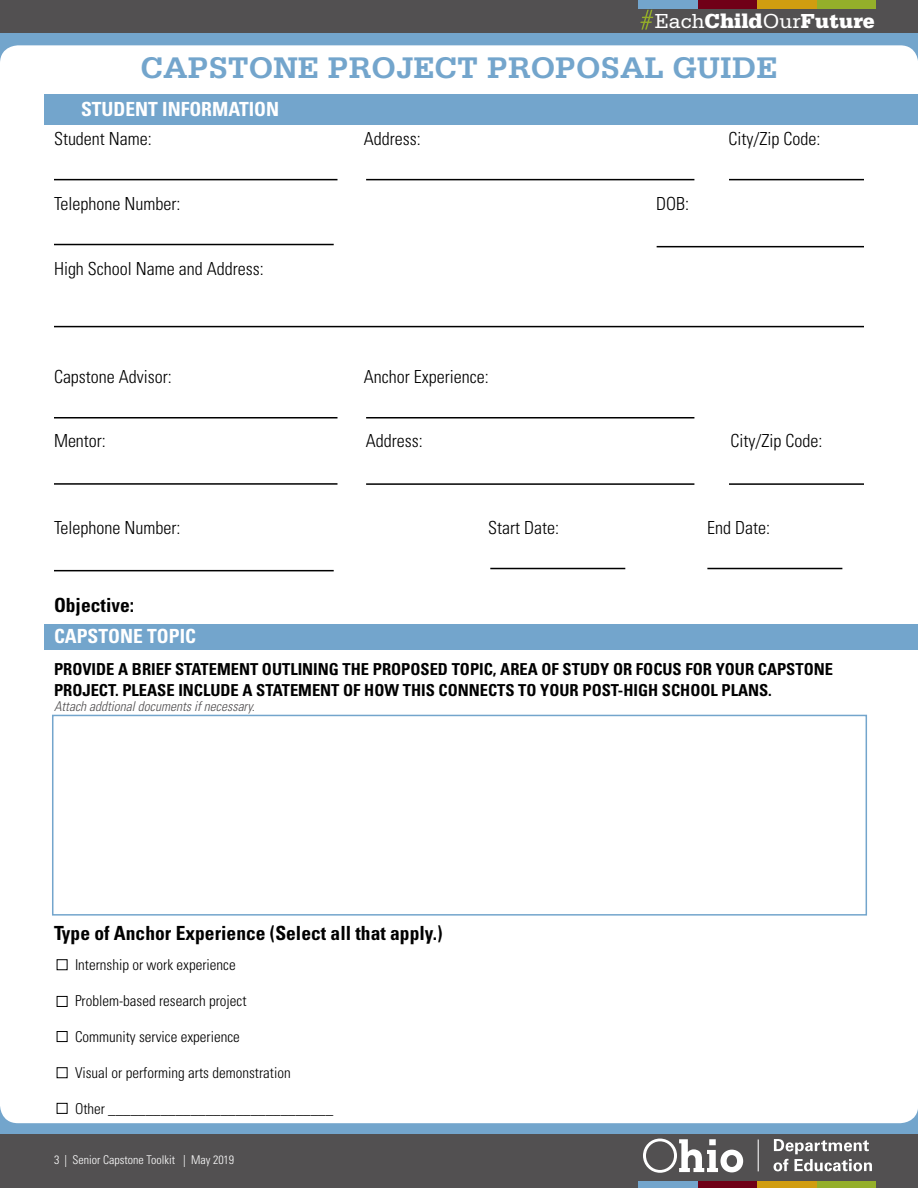
<style>
.page{position:relative;width:918px;height:1188px;background:#fff}
.page>*{position:absolute;margin:0;border:0;box-sizing:border-box;transform-origin:0 0}
.t1{font:700 31.5px "Serifa";color:#73a5cc}
.t2{font:900 21.45px "Serifa Std";color:#fff}
.t3{font:700 condensed 19.5px "Univers LT Std";color:#000}
.t4{font:700 condensed 19.5px "Univers LT Std";color:#fff}
.t5{font:300 condensed 18px "Univers LT Std";color:#000}
.t6{font:700 condensed 16.5px/21.6px "Univers LT Std";color:#000}
.t7{font:300 condensed 15px "Univers LT Std";color:#000}
.t8{font:italic 300 condensed 13.5px "Univers LT Std";color:#525051}
.t9{font:300 condensed 12px "Univers LT Std";color:#fff}
.s1{font-weight:400}
</style>
<div class="page">
<div style="left:0;top:1115px;width:918px;height:73px;background:#525051"></div>
<div style="left:0;top:0;width:918px;height:36px;background:#525051"></div>
<div style="left:0;top:33px;width:918px;height:30px;background:#73a5cc"></div>
<div style="left:0;top:1105px;width:918px;height:29px;background:#73a5cc"></div>
<div style="left:816px;top:0;width:60px;height:8px;background:#94af2a"></div>
<div style="left:757px;top:0;width:59px;height:8px;background:#d19d10"></div>
<div style="left:698px;top:0;width:59px;height:8px;background:#700017"></div>
<div style="left:639px;top:0;width:59px;height:8px;background:#73a5cc"></div>
<svg style="left:640px;top:10px;width:13px;height:20px"></svg>
<div style="left:816px;top:1181px;width:60px;height:7px;background:#94af2a"></div>
<div style="left:757px;top:1181px;width:59px;height:7px;background:#d19d10"></div>
<div style="left:698px;top:1181px;width:59px;height:7px;background:#700017"></div>
<div style="left:639px;top:1181px;width:59px;height:7px;background:#73a5cc"></div>
<svg style="left:643px;top:1139px;width:100px;height:34px"></svg>
<hr style="left:758px;top:1139px;width:1px;height:32px;background:#fff">
<svg style="left:774px;top:1139px;width:98px;height:32px"></svg>
<div style="left:0;top:45px;width:918px;height:1078px;background:#fff;border-radius:18px"></div>
<div style="left:44px;top:94px;width:874px;height:30px;background:#73a5cc"></div>
<div style="left:44px;top:624px;width:874px;height:26px;background:#73a5cc"></div>
<hr style="left:54px;top:179px;width:284px;height:1px;background:#000">
<hr style="left:366px;top:179px;width:328px;height:1px;background:#000">
<hr style="left:729px;top:179px;width:135px;height:1px;background:#000">
<hr style="left:54px;top:417px;width:284px;height:1px;background:#000">
<hr style="left:366px;top:417px;width:328px;height:1px;background:#000">
<hr style="left:54px;top:483px;width:284px;height:2px;background:#000">
<hr style="left:366px;top:483px;width:328px;height:2px;background:#000">
<hr style="left:729px;top:483px;width:135px;height:2px;background:#000">
<hr style="left:54px;top:326px;width:810px;height:1px;background:#000">
<hr style="left:54px;top:244px;width:280px;height:1px;background:#000">
<hr style="left:657px;top:246px;width:207px;height:1px;background:#000">
<hr style="left:54px;top:570px;width:280px;height:1px;background:#000">
<hr style="left:707px;top:568px;width:135px;height:1px;background:#000">
<hr style="left:490px;top:568px;width:135px;height:1px;background:#000">
<div style="left:57px;top:959px;width:11px;height:11px;background:#fff;border:1px solid #000"></div>
<div style="left:57px;top:996px;width:11px;height:11px;background:#fff;border:1px solid #000"></div>
<div style="left:57px;top:1031px;width:11px;height:11px;background:#fff;border:1px solid #000"></div>
<div style="left:57px;top:1067px;width:11px;height:11px;background:#fff;border:1px solid #000"></div>
<div style="left:57px;top:1103px;width:11px;height:11px;background:#fff;border:1px solid #000"></div>
<div style="left:52px;top:715px;width:815px;height:201px;border:2px solid #73a5cc"></div>
<p class="t2" style="left:655px;top:8px;width:222px"><span class="s1">Each</span>Child<span class="s1">Our</span>Future</p>
<h1 class="t1" style="left:140px;top:49px;width:639px">CAPSTONE PROJECT PROPOSAL GUIDE</h1>
<p class="t4" style="left:81px;top:97px;width:200px">STUDENT INFORMATION</p>
<p class="t5" style="left:54px;top:128px;width:99px">Student Name:</p>
<p class="t5" style="left:364px;top:128px;width:58px">Address:</p>
<p class="t5" style="left:728px;top:128px;width:93px">City/Zip Code:</p>
<p class="t5" style="left:54px;top:193px;width:128px">Telephone Number:</p>
<p class="t5" style="left:656px;top:193px;width:35px">DOB:</p>
<p class="t5" style="left:54px;top:257px;width:211px">High School Name and Address:</p>
<p class="t5" style="left:54px;top:365px;width:119px">Capstone Advisor:</p>
<p class="t5" style="left:364px;top:365px;width:126px">Anchor Experience:</p>
<p class="t5" style="left:54px;top:430px;width:53px">Mentor:</p>
<p class="t5" style="left:366px;top:430px;width:58px">Address:</p>
<p class="t5" style="left:730px;top:430px;width:93px">City/Zip Code:</p>
<p class="t5" style="left:54px;top:517px;width:128px">Telephone Number:</p>
<p class="t5" style="left:488px;top:517px;width:72px">Start Date:</p>
<p class="t5" style="left:707px;top:517px;width:64px">End Date:</p>
<p class="t3" style="left:54px;top:593px;width:82px">Objective:</p>
<p class="t4" style="left:54px;top:624px;width:143px">CAPSTONE TOPIC</p>
<p class="t6" style="left:54px;top:658px;width:781px">PROVIDE A BRIEF STATEMENT OUTLINING THE PROPOSED TOPIC, AREA OF STUDY OR FOCUS FOR YOUR CAPSTONE<br>PROJECT. PLEASE INCLUDE A STATEMENT OF HOW THIS CONNECTS TO YOUR POST-HIGH SCHOOL PLANS.</p>
<p class="t8" style="left:54px;top:698px;width:202px">Attach addtional documents if necessary.</p>
<p class="t3" style="left:54px;top:921px;width:390px">Type of Anchor Experience (Select all that apply.)</p>
<p class="t7" style="left:75px;top:956px;width:162px">Internship or work experience</p>
<p class="t7" style="left:75px;top:992px;width:173px">Problem-based research project</p>
<p class="t7" style="left:75px;top:1028px;width:166px">Community service experience</p>
<p class="t7" style="left:75px;top:1064px;width:217px">Visual or performing arts demonstration</p>
<p class="t7" style="left:75px;top:1100px;width:260px">Other ______________________________</p>
<p class="t9" style="left:54px;top:1152px;width:182px">3 | Senior Capstone Toolkit | May 2019</p>
</div>
